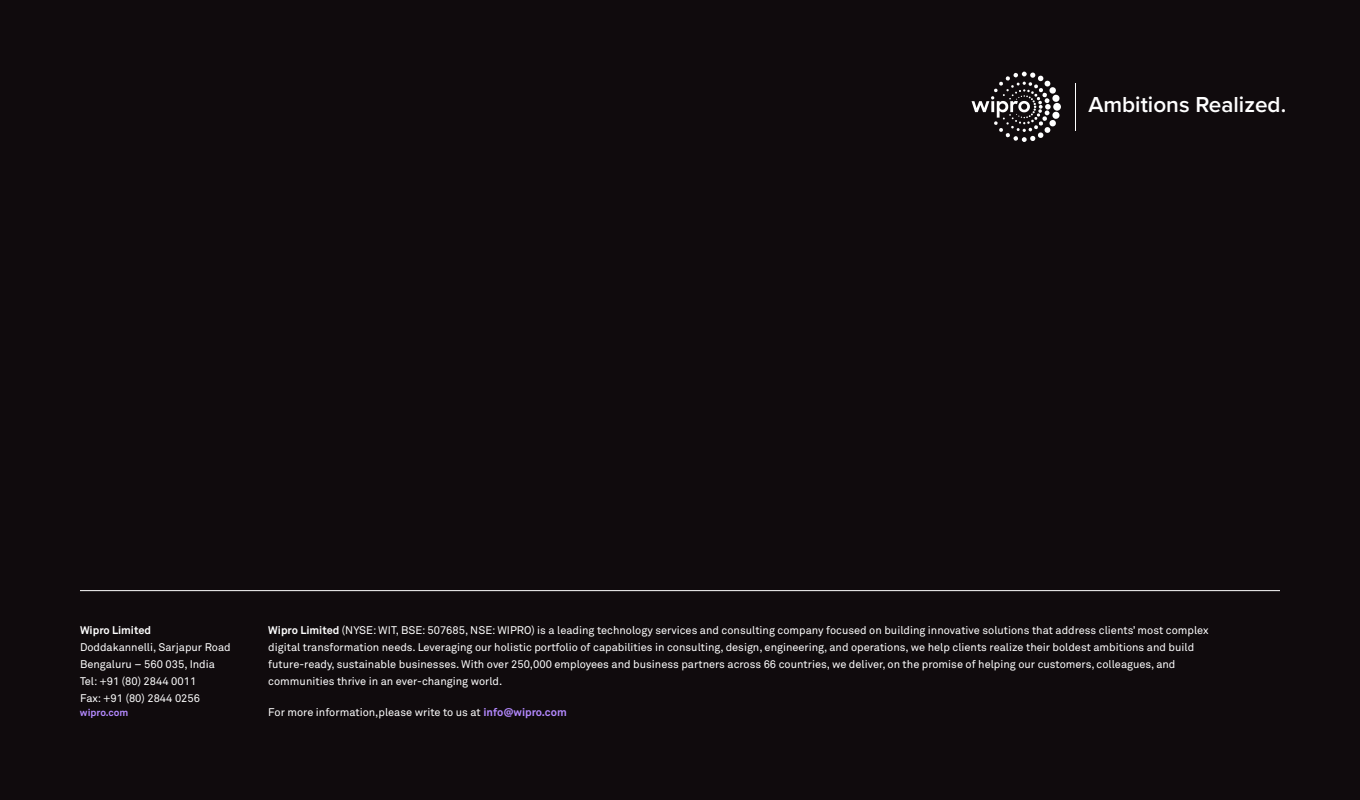
<style>
.page{position:relative;width:1360px;height:800px;background:#100b0d}
.page>*{position:absolute;margin:0;border:0;box-sizing:border-box;transform-origin:0 0}
.t1{font:600 22.5px "Proxima Nova";color:#fff}
.t2{font:11px/17px "Wipro Akkurat";color:#fff}
.t3{font:700 11px "Wipro Akkurat";color:#fff}
.t4{font:700 10px "Wipro Akkurat";color:#b489ff}
.s1{font-weight:700}
.s2{font-weight:700;color:#b489ff}
</style>
<div class="page">
<svg style="left:972px;top:72px;width:88px;height:70px"></svg>
<hr style="left:1075px;top:83px;width:1px;height:47px;background:#fff">
<hr style="left:80px;top:590px;width:1200px;height:1px;background:#fff">
<h1 class="t1" style="left:1088px;top:88px;width:199px">Ambitions Realized.</h1>
<p class="t3" style="left:80px;top:623px;width:73px">Wipro Limited</p>
<p class="t2" style="left:80px;top:639px;width:152px">Doddakannelli, Sarjapur Road<br>Bengaluru – 560 035, India<br>Tel: +91 (80) 2844 0011<br>Fax: +91 (80) 2844 0256</p>
<p class="t4" style="left:80px;top:706px;width:50px">wipro.com</p>
<p class="t2" style="left:268px;top:622px;width:942px"><span class="s1">Wipro Limited</span> (NYSE: WIT, BSE: 507685, NSE: WIPRO) is a leading technology services and consulting company focused on building innovative solutions that address clients’ most complex digital transformation needs. Leveraging our holistic portfolio of capabilities in consulting, design, engineering, and operations, we help clients realize their boldest ambitions and build future-ready, sustainable businesses. With over 250,000 employees and business partners across 66 countries, we deliver, on the promise of helping our customers, colleagues, and communities thrive in an ever-changing world.</p>
<p class="t2" style="left:268px;top:704px;width:300px">For more information,please write to us at <span class="s2">info@wipro.com</span></p>
</div>
